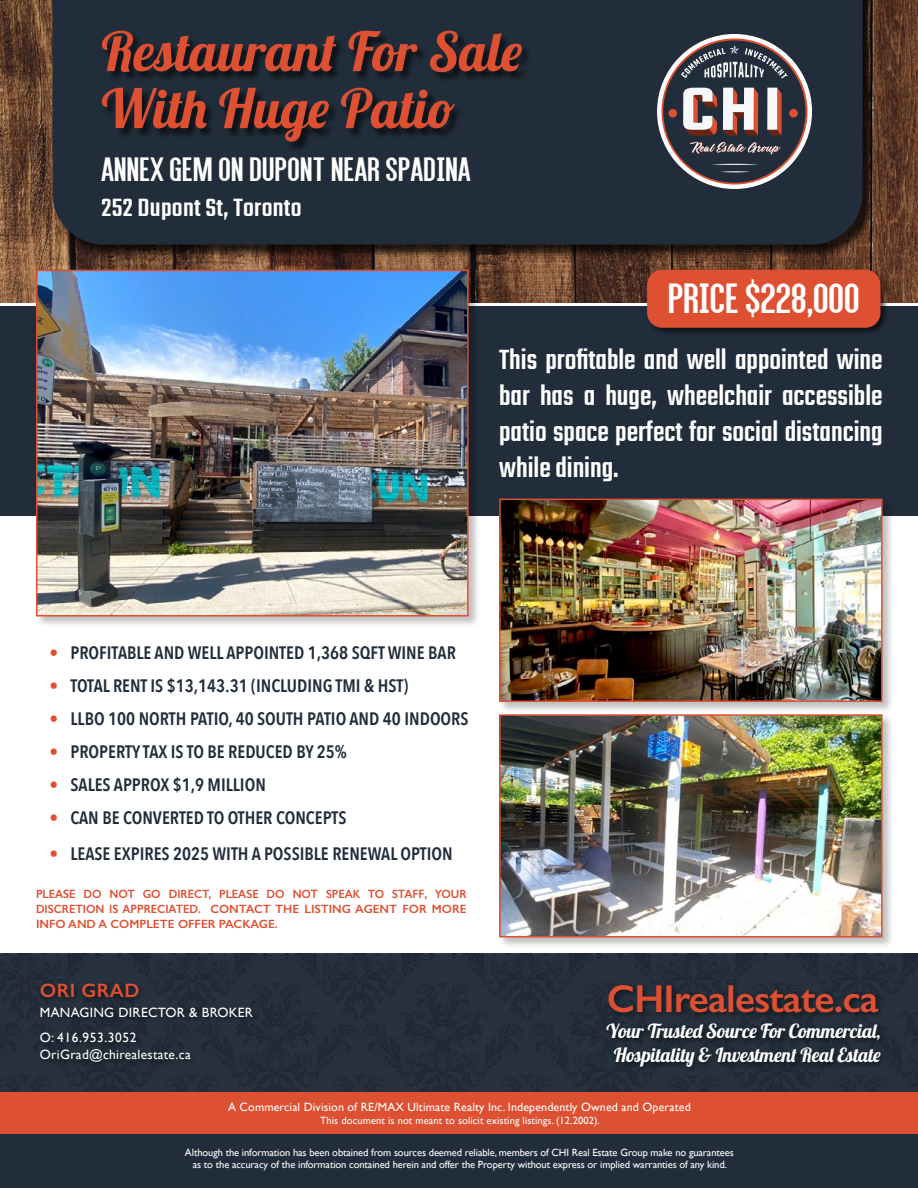
<style>
.page{position:relative;width:918px;height:1188px;background:#fff}
.page>*{position:absolute;margin:0;border:0;box-sizing:border-box;transform-origin:0 0}
.t1{font:54px/57px "Lobster 1.4";color:#de5032}
.t2{font:45px "Alegre Sans";color:#fff}
.t3{font:600 39px "Gill Sans";letter-spacing:-.02em;color:#de5032}
.t4{font:36px "Alegre Sans";letter-spacing:.01em;color:#fff}
.t5{font:500 30px/36px "Teko";color:#fff;text-align:justify}
.t6{font:500 27px "Teko";letter-spacing:.01em;color:#fff}
.t7{font:19.5px/24px "Lobster 1.4";letter-spacing:-.01em;color:#fff;text-align:center}
.t8{font:600 19.5px "Gill Sans";letter-spacing:.02em;color:#de5032}
.t9{font:600 18px "Avenir Next Condensed";color:#212d3a}
.t10{font:13.5px/25.5px "Gill Sans";letter-spacing:.02em;color:#fff}
.t11{font:600 12px/15px "Gill Sans";color:#de5032;text-align:justify;scale:.93 1}
.t12{font:12px "Gill Sans";letter-spacing:.01em;color:#fff}
.t13{font:10.5px/12px "Gill Sans";letter-spacing:-.01em;color:#fff;text-align:center}
.t14{font:10.5px "Gill Sans";letter-spacing:.01em;color:#fff}
.s1{color:#de5032}
</style>
<div class="page">
<img style="left:0;top:0;width:918px;height:303px">
<div style="left:0;top:304px;width:918px;height:211px;background:#212d3a"></div>
<hr style="left:0;top:303px;width:918px;height:3px;background:#fff">
<div style="left:0;top:954px;width:918px;height:139px;background:#212d3a"></div>
<div style="left:0;top:1133px;width:918px;height:55px;background:#212d3a"></div>
<div style="left:0;top:1092px;width:918px;height:41px;background:#de5032"></div>
<div style="left:604px;top:1021px;width:283px;height:53px;background:#1f2934"></div>
<div style="left:54px;top:0;width:823px;height:259px;background:#000;opacity:.75"></div>
<div style="left:52px;top:0;width:810px;height:245px;background:#212d3a"></div>
<svg style="left:657px;top:34px;width:155px;height:155px"></svg>
<div style="left:103px;top:32px;width:429px;height:120px;background:#000;opacity:.6"></div>
<div style="left:606px;top:982px;width:279px;height:37px;background:#000;opacity:.48"></div>
<div style="left:645px;top:268px;width:243px;height:68px;background:#000;opacity:.6"></div>
<div style="left:647px;top:270px;width:233px;height:58px;background:#de5032;border-radius:15px"></div>
<div style="left:35px;top:269px;width:445px;height:359px;background:#000;opacity:.25"></div>
<img style="left:39px;top:273px;width:427px;height:340px">
<div style="left:36px;top:270px;width:433px;height:346px;border:2px solid #de5032"></div>
<div style="left:498px;top:498px;width:396px;height:216px;background:#000;opacity:.25"></div>
<img style="left:502px;top:502px;width:378px;height:197px">
<div style="left:499px;top:499px;width:384px;height:203px;border:2px solid #de5032"></div>
<div style="left:498px;top:713px;width:396px;height:236px;background:#000;opacity:.25"></div>
<img style="left:502px;top:717px;width:378px;height:218px">
<div style="left:499px;top:714px;width:384px;height:224px;border:2px solid #de5032"></div>
<h1 class="t1" style="left:102px;top:22px;width:422px">Restaurant For Sale<br>With Huge Patio</h1>
<h3 class="t4" style="left:102px;top:148px;width:370px">ANNEX GEM ON DUPONT NEAR SPADINA</h3>
<h3 class="t6" style="left:102px;top:192px;width:202px">252 Dupont St, Toronto</h3>
<h2 class="t2" style="left:668px;top:271px;width:193px">PRICE $228,000</h2>
<h3 class="t5" style="left:499px;top:344px;width:385px">This profitable and well appointed wine bar has a huge, wheelchair accessible patio space perfect for social distancing while dining.</h3>
<p class="t9" style="left:50px;top:637px;width:408px"><span class="s1">•</span> PROFITABLE AND WELL APPOINTED 1,368 SQFT WINE BAR</p>
<p class="t9" style="left:50px;top:670px;width:360px"><span class="s1">•</span> TOTAL RENT IS $13,143.31 (INCLUDING TMI &amp; HST)</p>
<p class="t9" style="left:50px;top:703px;width:421px"><span class="s1">•</span> LLBO 100 NORTH PATIO, 40 SOUTH PATIO AND 40 INDOORS</p>
<p class="t9" style="left:50px;top:736px;width:299px"><span class="s1">•</span> PROPERTY TAX IS TO BE REDUCED BY 25%</p>
<p class="t9" style="left:50px;top:769px;width:218px"><span class="s1">•</span> SALES APPROX $1,9 MILLION</p>
<p class="t9" style="left:50px;top:802px;width:298px"><span class="s1">•</span> CAN BE CONVERTED TO OTHER CONCEPTS</p>
<p class="t9" style="left:50px;top:838px;width:405px"><span class="s1">•</span> LEASE EXPIRES 2025 WITH A POSSIBLE RENEWAL OPTION</p>
<p class="t11" style="left:36px;top:886px;width:465px">PLEASE DO NOT GO DIRECT, PLEASE DO NOT SPEAK TO STAFF, YOUR DISCRETION IS APPRECIATED. CONTACT THE LISTING AGENT FOR MORE INFO AND A COMPLETE OFFER PACKAGE.</p>
<p class="t8" style="left:40px;top:979px;width:101px">ORI GRAD</p>
<p class="t10" style="left:40px;top:999px;width:215px">MANAGING DIRECTOR &amp; BROKER<br>O: 416.953.3052</p>
<p class="t10" style="left:40px;top:1041px;width:152px">OriGrad@chirealestate.ca</p>
<h3 class="t3" style="left:607px;top:975px;width:273px">CHIrealestate.ca</h3>
<p class="t7" style="left:607px;top:1019px;width:276px">Your Trusted Source For Commercial,<br>Hospitality &amp; Investment Real Estate</p>
<p class="t12" style="left:228px;top:1100px;width:464px">A Commercial Division of RE/MAX Ultimate Realty Inc. Independently Owned and Operated</p>
<p class="t14" style="left:320px;top:1115px;width:281px">This document is not meant to solicit existing listings. (12.2002).</p>
<p class="t13" style="left:185px;top:1146px;width:550px">Although the information has been obtained from sources deemed reliable, members of CHI Real Estate Group make no guarantees as to the accuracy of the information contained herein and offer the Property without express or implied warranties of any kind.</p>
</div>
